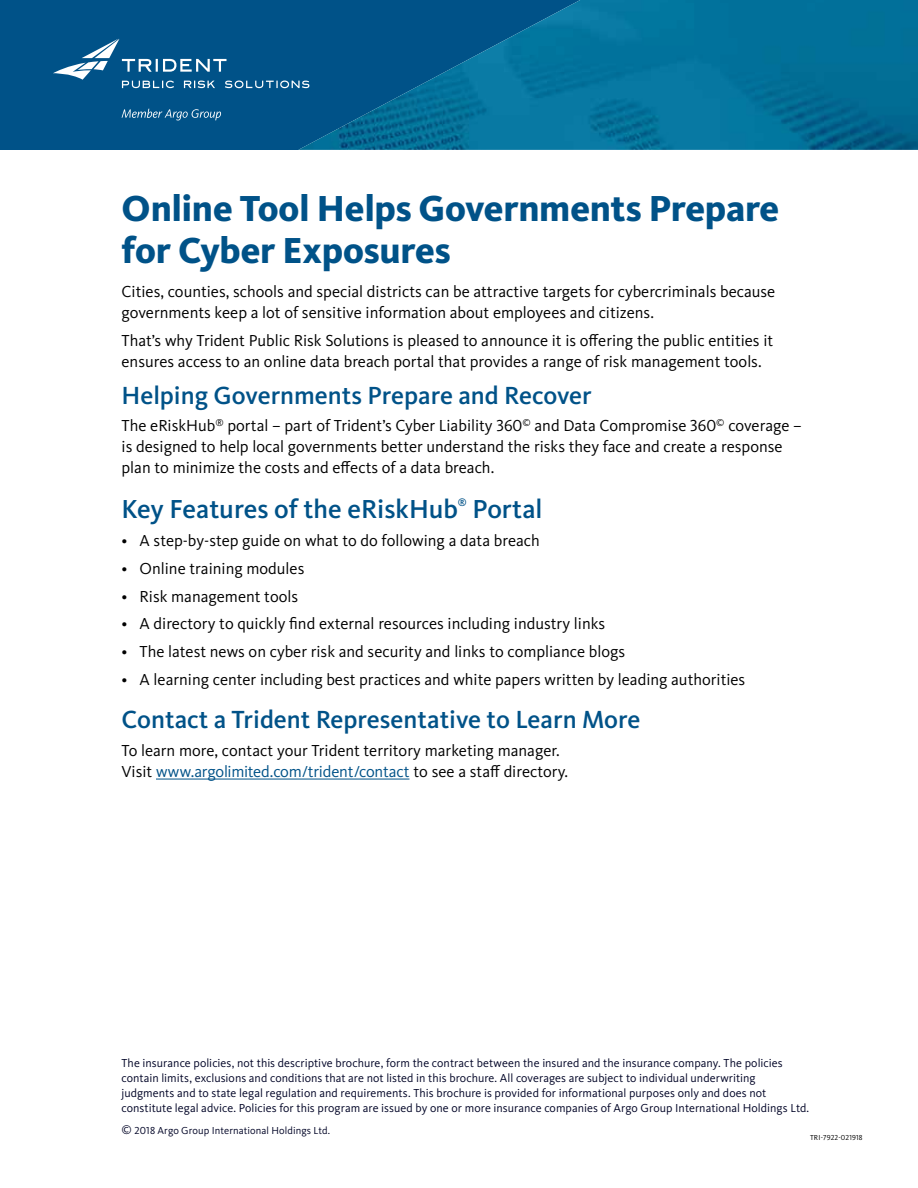
<style>
.page{position:relative;width:918px;height:1188px;background:#fff}
.page>*{position:absolute;margin:0;border:0;box-sizing:border-box;transform-origin:0 0}
.t1{font:800 37.5px/42px "Kievit Pro";letter-spacing:-.01em;color:#005288}
.t2{font:500 27px "Kievit Pro";color:#005288}
.t3{font:500 25.65px "Kievit Pro";color:#005288}
.t4{font:16.5px/21px "Kievit Pro";color:#000}
.t5{font:12px/15px "Kievit Pro";letter-spacing:.005em;color:#000426}
.t6{font:10.5px "Kievit Pro";letter-spacing:.005em;color:#000426}
.t7{font:500 10.5px "Kievit Pro";color:#005288}
.t8{font:7.5px "Kievit Pro";letter-spacing:.02em;color:#000}
.s1{color:#005288}
.s2{font-size:12px}
</style>
<div class="page">
<div style="left:0;top:0;width:918px;height:150px;background:#005288"></div>
<img style="left:298px;top:0;width:620px;height:150px">
<svg style="left:122px;top:109px;width:99px;height:11px"></svg>
<svg style="left:53px;top:39px;width:256px;height:49px"></svg>
<hr style="left:156px;top:779px;width:253px;height:1px;background:#005288">
<h1 class="t1" style="left:122px;top:187px;width:659px">Online Tool Helps Governments Prepare for Cyber Exposures</h1>
<p class="t4" style="left:122px;top:281px;width:655px">Cities, counties, schools and special districts can be attractive targets for cybercriminals because governments keep a lot of sensitive information about employees and citizens.</p>
<p class="t4" style="left:122px;top:330px;width:653px">That’s why Trident Public Risk Solutions is pleased to announce it is offering the public entities it ensures access to an online data breach portal that provides a range of risk management tools.</p>
<h3 class="t3" style="left:122px;top:380px;width:472px">Helping Governments Prepare and Recover</h3>
<p class="t4" style="left:122px;top:415px;width:682px">The eRiskHub<sup>®</sup> portal – part of Trident’s Cyber Liability 360<sup>©</sup> and Data Compromise 360<sup>©</sup> coverage – is designed to help local governments better understand the risks they face and create a response plan to minimize the costs and effects of a data breach.</p>
<h2 class="t2" style="left:122px;top:493px;width:338px">Key Features of the eRiskHub</h2>
<p class="t7" style="left:458px;top:497px;width:10px">®</p>
<h2 class="t2" style="left:473px;top:493px;width:72px">Portal</h2>
<p class="t4" style="left:122px;top:530px;width:420px">• A step-by-step guide on what to do following a data breach</p>
<p class="t4" style="left:122px;top:558px;width:184px">• Online training modules</p>
<p class="t4" style="left:122px;top:586px;width:178px">• Risk management tools</p>
<p class="t4" style="left:122px;top:613px;width:485px">• A directory to quickly find external resources including industry links</p>
<p class="t4" style="left:122px;top:641px;width:505px">• The latest news on cyber risk and security and links to compliance blogs</p>
<p class="t4" style="left:122px;top:669px;width:625px">• A learning center including best practices and white papers written by leading authorities</p>
<h3 class="t3" style="left:122px;top:704px;width:520px">Contact a Trident Representative to Learn More</h3>
<p class="t4" style="left:122px;top:740px;width:448px">To learn more, contact your Trident territory marketing manager.<br>Visit <span class="s1">www.argolimited.com/trident/contact</span> to see a staff directory.</p>
<p class="t5" style="left:122px;top:1055px;width:689px">The insurance policies, not this descriptive brochure, form the contract between the insured and the insurance company. The policies contain limits, exclusions and conditions that are not listed in this brochure. All coverages are subject to individual underwriting judgments and to state legal regulation and requirements. This brochure is provided for informational purposes only and does not constitute legal advice. Policies for this program are issued by one or more insurance companies of Argo Group International Holdings Ltd.</p>
<p class="t6" style="left:122px;top:1124px;width:210px"><span class="s2">©</span> 2018 Argo Group International Holdings Ltd.</p>
<p class="t8" style="left:810px;top:1133px;width:54px">TRI-7922-021918</p>
</div>
